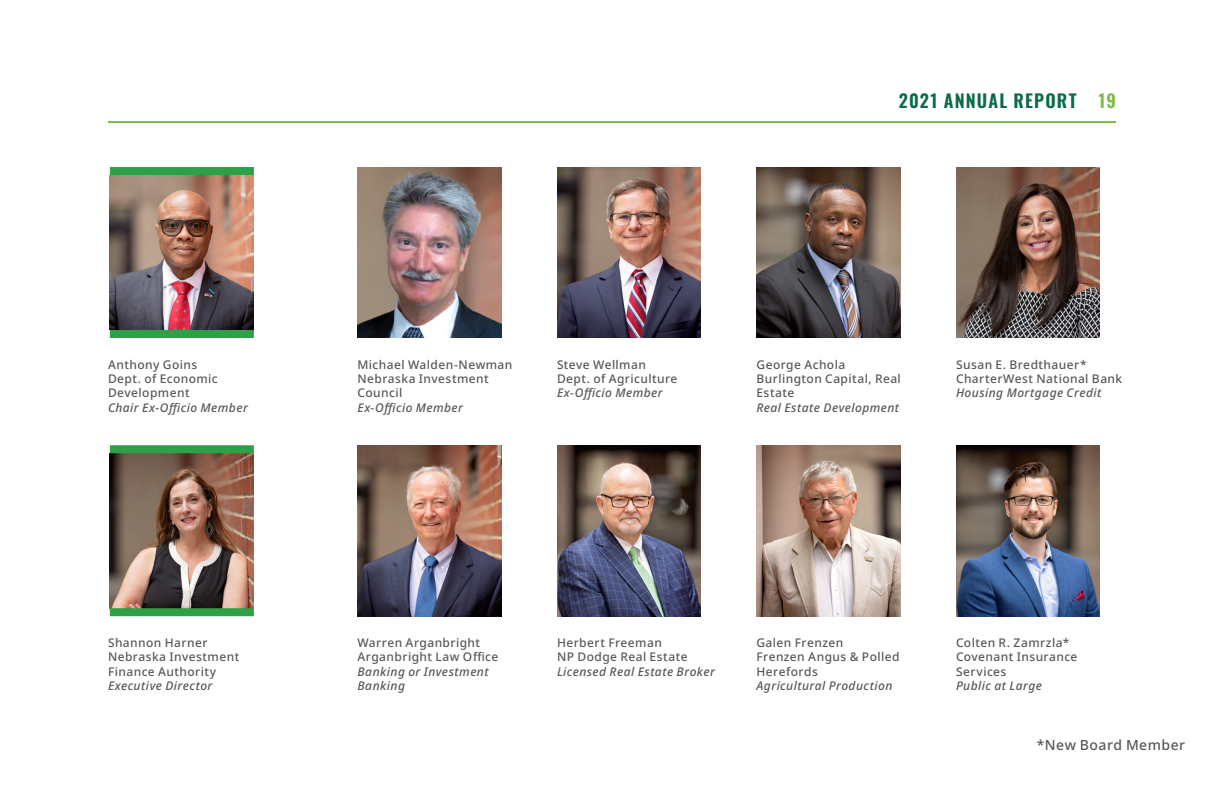
<style>
.page{position:relative;width:1224px;height:792px;background:#fff}
.page>*{position:absolute;margin:0;border:0;box-sizing:border-box;transform-origin:0 0}
.t1{font:600 18px "Oswald";letter-spacing:.065em;color:#0a6c47}
.t2{font:500 14px "Noto Sans";letter-spacing:.035em;color:#57585a}
.t3{font:500 12px/14.4px "Noto Sans";letter-spacing:.035em;color:#57585a}
.s1{color:#7dbd41}
.s2{font-style:italic}
</style>
<div class="page">
<hr style="left:108px;top:121px;width:1008px;height:2px;background:#7dbd41">
<img style="left:110px;top:175px;width:144px;height:155px">
<img style="left:358px;top:167px;width:144px;height:171px">
<img style="left:557px;top:167px;width:144px;height:171px">
<img style="left:756px;top:167px;width:144px;height:171px">
<img style="left:956px;top:167px;width:144px;height:171px">
<div style="left:110px;top:167px;width:144px;height:8px;background:#2ea045"></div>
<div style="left:110px;top:330px;width:144px;height:8px;background:#2ea045"></div>
<img style="left:110px;top:453px;width:144px;height:155px">
<img style="left:358px;top:445px;width:143px;height:171px">
<img style="left:557px;top:445px;width:144px;height:171px">
<img style="left:756px;top:445px;width:144px;height:171px">
<img style="left:956px;top:445px;width:144px;height:171px">
<div style="left:110px;top:445px;width:144px;height:8px;background:#2ea045"></div>
<div style="left:110px;top:608px;width:144px;height:8px;background:#2ea045"></div>
<h1 class="t1" style="left:899px;top:91px;width:219px">2021 ANNUAL REPORT <span class="s1">19</span></h1>
<p class="t3" style="left:108px;top:357px;width:141px">Anthony Goins<br>Dept. of Economic<br>Development<br><span class="s2">Chair Ex-Officio Member</span></p>
<p class="t3" style="left:358px;top:357px;width:156px">Michael Walden-Newman<br>Nebraska Investment<br>Council<br><span class="s2">Ex-Officio Member</span></p>
<p class="t3" style="left:557px;top:357px;width:122px">Steve Wellman<br>Dept. of Agriculture<br><span class="s2">Ex-Officio Member</span></p>
<p class="t3" style="left:756px;top:357px;width:146px">George Achola<br>Burlington Capital, Real<br>Estate<br><span class="s2">Real Estate Development</span></p>
<p class="t3" style="left:956px;top:357px;width:168px">Susan E. Bredthauer*<br>CharterWest National Bank<br><span class="s2">Housing Mortgage Credit</span></p>
<p class="t3" style="left:108px;top:636px;width:133px">Shannon Harner<br>Nebraska Investment<br>Finance Authority<br><span class="s2">Executive Director</span></p>
<p class="t3" style="left:358px;top:636px;width:142px">Warren Arganbright<br>Arganbright Law Office<br><span class="s2">Banking or Investment<br>Banking</span></p>
<p class="t3" style="left:557px;top:636px;width:159px">Herbert Freeman<br>NP Dodge Real Estate<br><span class="s2">Licensed Real Estate Broker</span></p>
<p class="t3" style="left:756px;top:636px;width:145px">Galen Frenzen<br>Frenzen Angus &amp; Polled<br>Herefords<br><span class="s2">Agricultural Production</span></p>
<p class="t3" style="left:956px;top:636px;width:123px">Colten R. Zamrzla*<br>Covenant Insurance<br>Services<br><span class="s2">Public at Large</span></p>
<p class="t2" style="left:1037px;top:735px;width:150px">*New Board Member</p>
</div>
